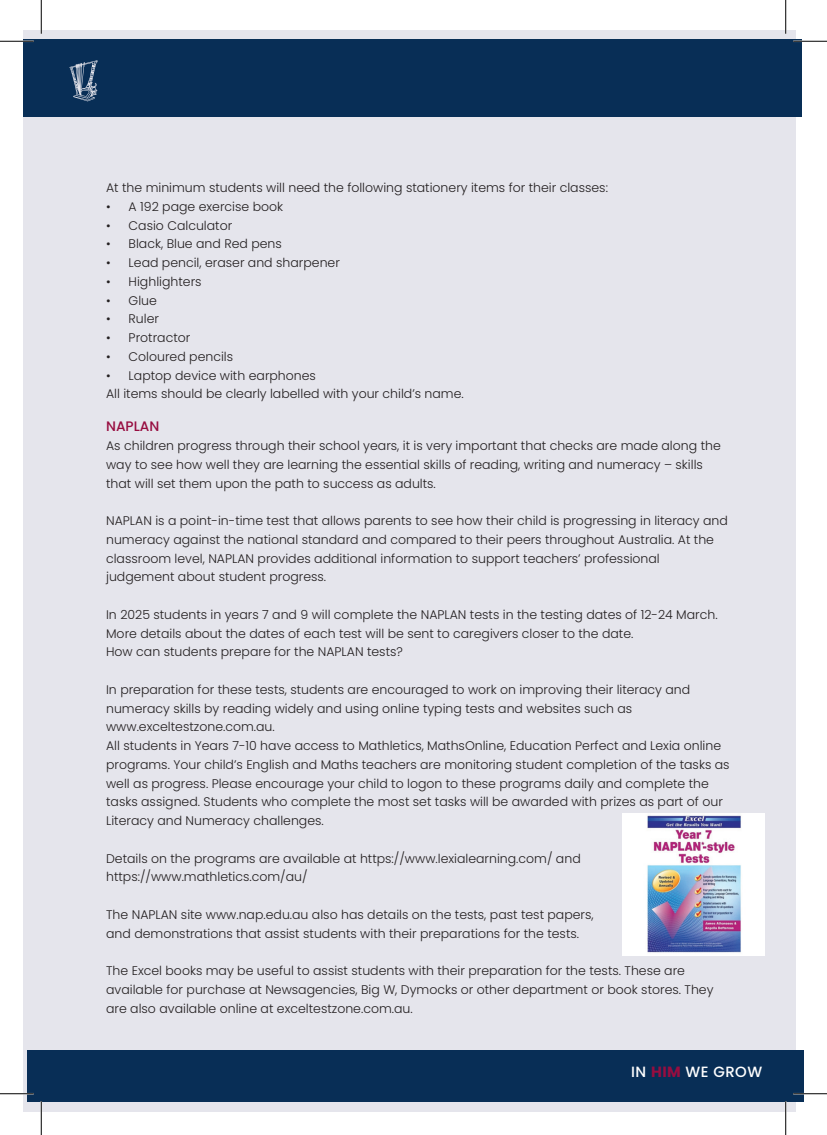
<style>
.page{position:relative;width:827px;height:1135px;background:#fff}
.page>*{position:absolute;margin:0;border:0;box-sizing:border-box;transform-origin:0 0}
.t1{font:500 14.88px "Poppins";letter-spacing:.03em;color:#fff}
.t2{font:500 13.75px "Poppins";color:#970d40}
.t3{font:300 12.5px/18.8px "Poppins";color:#231f20}
.s1{font-weight:700;color:#970d40}
</style>
<div class="page">
<div style="left:24px;top:30px;width:771px;height:1081px;background:#e5e5ec"></div>
<div style="left:27px;top:1050px;width:776px;height:52px;background:#082e56"></div>
<div style="left:24px;top:39px;width:777px;height:77px;background:#082e56"></div>
<svg style="left:70px;top:60px;width:28px;height:41px"></svg>
<img style="left:622px;top:813px;width:142px;height:143px">
<hr style="left:0;top:40px;width:34px;height:2px;background:#fff">
<hr style="left:793px;top:40px;width:34px;height:2px;background:#fff">
<hr style="left:40px;top:0;width:2px;height:34px;background:#fff">
<hr style="left:40px;top:1101px;width:2px;height:34px;background:#fff">
<hr style="left:0;top:41px;width:34px;height:1px;background:#000">
<hr style="left:793px;top:41px;width:34px;height:1px;background:#000">
<hr style="left:0;top:1093px;width:34px;height:1px;background:#000">
<hr style="left:793px;top:1093px;width:34px;height:1px;background:#000">
<hr style="left:41px;top:0;width:1px;height:34px;background:#000">
<hr style="left:41px;top:1101px;width:1px;height:34px;background:#000">
<hr style="left:785px;top:0;width:1px;height:34px;background:#000">
<hr style="left:785px;top:1101px;width:1px;height:34px;background:#000">
<p class="t3" style="left:106px;top:178px;width:503px">At the minimum students will need the following stationery items for their classes:</p>
<p class="t3" style="left:106px;top:197px;width:179px">• A 192 page exercise book</p>
<p class="t3" style="left:106px;top:216px;width:128px">• Casio Calculator</p>
<p class="t3" style="left:106px;top:235px;width:177px">• Black, Blue and Red pens</p>
<p class="t3" style="left:106px;top:253px;width:235px">• Lead pencil, eraser and sharpener</p>
<p class="t3" style="left:106px;top:272px;width:97px">• Highlighters</p>
<p class="t3" style="left:106px;top:291px;width:52px">• Glue</p>
<p class="t3" style="left:106px;top:310px;width:54px">• Ruler</p>
<p class="t3" style="left:106px;top:328px;width:86px">• Protractor</p>
<p class="t3" style="left:106px;top:347px;width:129px">• Coloured pencils</p>
<p class="t3" style="left:106px;top:366px;width:359px">• Laptop device with earphones<br>All items should be clearly labelled with your child’s name.</p>
<p class="t2" style="left:106px;top:419px;width:55px">NAPLAN</p>
<p class="t3" style="left:106px;top:436px;width:616px">As children progress through their school years, it is very important that checks are made along the way to see how well they are learning the essential skills of reading, writing and numeracy – skills that will set them upon the path to success as adults.</p>
<p class="t3" style="left:106px;top:511px;width:623px">NAPLAN is a point-in-time test that allows parents to see how their child is progressing in literacy and numeracy against the national standard and compared to their peers throughout Australia. At the classroom level, NAPLAN provides additional information to support teachers’ professional judgement about student progress.</p>
<p class="t3" style="left:106px;top:605px;width:613px">In 2025 students in years 7 and 9 will complete the NAPLAN tests in the testing dates of 12-24 March.<br>More details about the dates of each test will be sent to caregivers closer to the date.<br>How can students prepare for the NAPLAN tests?</p>
<p class="t3" style="left:106px;top:680px;width:625px">In preparation for these tests, students are encouraged to work on improving their literacy and numeracy skills by reading widely and using online typing tests and websites such as www.exceltestzone.com.au.<br>All students in Years 7-10 have access to Mathletics, MathsOnline, Education Perfect and Lexia online programs. Your child’s English and Maths teachers are monitoring student completion of the tasks as well as progress. Please encourage your child to logon to these programs daily and complete the tasks assigned. Students who complete the most set tasks will be awarded with prizes as part of our Literacy and Numeracy challenges.</p>
<p class="t3" style="left:106px;top:849px;width:476px">Details on the programs are available at https://www.lexialearning.com/ and https://www.mathletics.com/au/</p>
<p class="t3" style="left:106px;top:905px;width:489px">The NAPLAN site www.nap.edu.au also has details on the tests, past test papers, and demonstrations that assist students with their preparations for the tests.</p>
<p class="t3" style="left:106px;top:961px;width:609px">The Excel books may be useful to assist students with their preparation for the tests. These are available for purchase at Newsagencies, Big W, Dymocks or other department or book stores. They are also available online at exceltestzone.com.au.</p>
<p class="t1" style="left:631px;top:1063px;width:132px">IN <span class="s1">HIM</span> WE GROW</p>
</div>
